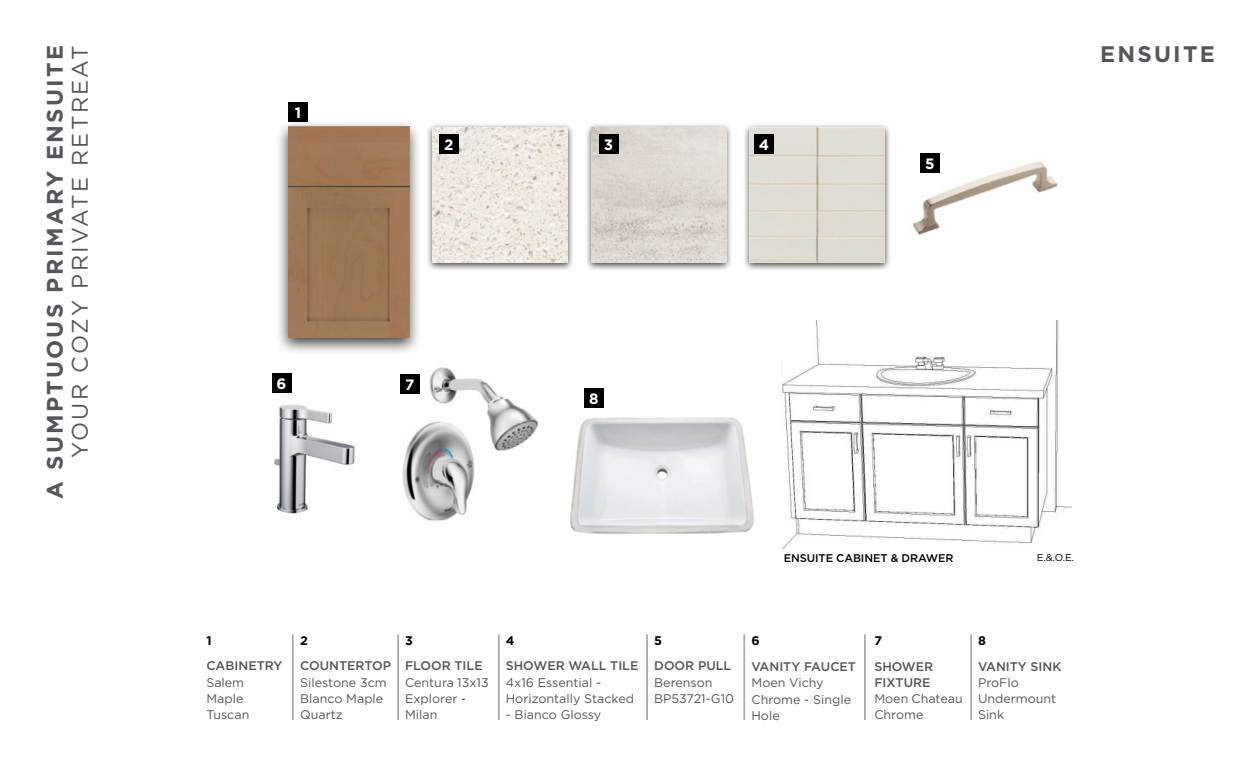
<style>
.page{position:relative;width:1260px;height:765px;background:#fff}
.page>*{position:absolute;margin:0;border:0;box-sizing:border-box;transform-origin:0 0}
.t1{font:700 22.5px "Gotham";letter-spacing:.1em;color:#54565a}
.t2{font:22.5px "Gotham";letter-spacing:.1em;color:#54565a}
.t3{font:700 15px "Gotham";color:#fff}
.t4{font:12.5px/16.2px "Gotham";color:#525558}
.t5{font:500 12.5px/16.2px "Gotham";color:#525558}
.t6{font:700 12.5px "Gotham";color:#000}
.t7{font:500 11.12px "Gotham";letter-spacing:-.01em;color:#000}
.t8{font:10px "Gotham";color:#000}
</style>
<div class="page">
<img style="left:570px;top:417px;width:185px;height:118px">
<img style="left:913px;top:161px;width:145px;height:74px">
<img style="left:781px;top:320px;width:291px;height:229px">
<img style="left:429px;top:367px;width:109px;height:84px">
<img style="left:402px;top:416px;width:75px;height:105px">
<hr style="left:292px;top:634px;width:2px;height:86px;background:#a7a9ac">
<hr style="left:397px;top:634px;width:2px;height:86px;background:#a7a9ac">
<hr style="left:646px;top:634px;width:2px;height:86px;background:#a7a9ac">
<hr style="left:498px;top:634px;width:2px;height:86px;background:#a7a9ac">
<hr style="left:743px;top:634px;width:2px;height:86px;background:#a7a9ac">
<hr style="left:864px;top:634px;width:2px;height:86px;background:#a7a9ac">
<hr style="left:970px;top:634px;width:2px;height:86px;background:#a7a9ac">
<img style="left:274px;top:405px;width:81px;height:109px">
<div style="left:743px;top:124px;width:148px;height:148px;background:#000;opacity:.75"></div>
<img style="left:749px;top:128px;width:135px;height:134px">
<div style="left:426px;top:123px;width:149px;height:149px;background:#000;opacity:.75"></div>
<img style="left:433px;top:127px;width:135px;height:135px">
<div style="left:584px;top:123px;width:149px;height:149px;background:#000;opacity:.75"></div>
<img style="left:591px;top:127px;width:135px;height:135px">
<div style="left:439px;top:134px;width:20px;height:20px;background:#000"></div>
<div style="left:599px;top:134px;width:19px;height:20px;background:#000"></div>
<div style="left:920px;top:153px;width:20px;height:20px;background:#000"></div>
<div style="left:754px;top:135px;width:20px;height:19px;background:#000"></div>
<div style="left:400px;top:374px;width:19px;height:20px;background:#000"></div>
<div style="left:584px;top:388px;width:20px;height:19px;background:#000"></div>
<div style="left:272px;top:373px;width:19px;height:20px;background:#000"></div>
<div style="left:275px;top:119px;width:147px;height:236px;background:#000;opacity:.75"></div>
<img style="left:288px;top:126px;width:121px;height:212px">
<div style="left:288px;top:103px;width:20px;height:19px;background:#000"></div>
<h1 class="t1" style="left:40px;top:499px;width:456px;rotate:-90deg">A SUMPTUOUS PRIMARY ENSUITE</h1>
<h1 class="t2" style="left:66px;top:458px;width:415px;rotate:-90deg">YOUR COZY PRIVATE RETREAT</h1>
<p class="t3" style="left:295px;top:103px;width:8px">1</p>
<p class="t3" style="left:444px;top:135px;width:11px">2</p>
<p class="t3" style="left:604px;top:135px;width:11px">3</p>
<p class="t3" style="left:759px;top:135px;width:12px">4</p>
<p class="t3" style="left:925px;top:154px;width:11px">5</p>
<h1 class="t1" style="left:1100px;top:39px;width:116px">ENSUITE</h1>
<p class="t3" style="left:277px;top:374px;width:11px">6</p>
<p class="t3" style="left:405px;top:375px;width:11px">7</p>
<p class="t3" style="left:589px;top:388px;width:11px">8</p>
<p class="t7" style="left:784px;top:551px;width:171px">ENSUITE CABINET &amp; DRAWER</p>
<p class="t8" style="left:1037px;top:552px;width:39px">E.&amp;.O.E.</p>
<p class="t6" style="left:206px;top:632px;width:7px">1</p>
<p class="t6" style="left:300px;top:632px;width:9px">2</p>
<p class="t6" style="left:405px;top:632px;width:9px">3</p>
<p class="t6" style="left:506px;top:632px;width:10px">4</p>
<p class="t6" style="left:654px;top:632px;width:9px">5</p>
<p class="t6" style="left:751px;top:632px;width:10px">6</p>
<p class="t6" style="left:874px;top:632px;width:9px">7</p>
<p class="t6" style="left:978px;top:632px;width:9px">8</p>
<p class="t5" style="left:751px;top:658px;width:106px">VANITY FAUCET</p>
<p class="t4" style="left:751px;top:675px;width:101px">Moen Vichy<br>Chrome - Single<br>Hole</p>
<p class="t5" style="left:206px;top:658px;width:78px">CABINETRY</p>
<p class="t4" style="left:206px;top:674px;width:45px">Salem<br>Maple<br>Tuscan</p>
<p class="t5" style="left:506px;top:658px;width:134px">SHOWER WALL TILE</p>
<p class="t4" style="left:506px;top:674px;width:130px">4x16 Essential -<br>Horizontally Stacked</p>
<p class="t4" style="left:506px;top:706px;width:97px">- Bianco Glossy</p>
<p class="t5" style="left:654px;top:658px;width:79px">DOOR PULL</p>
<p class="t4" style="left:654px;top:674px;width:81px">Berenson<br>BP53721-G10</p>
<p class="t5" style="left:300px;top:658px;width:93px">COUNTERTOP</p>
<p class="t4" style="left:300px;top:674px;width:88px">Silestone 3cm<br>Blanco Maple<br>Quartz</p>
<p class="t5" style="left:405px;top:658px;width:79px">FLOOR TILE</p>
<p class="t4" style="left:405px;top:674px;width:85px">Centura 13x13<br>Explorer -<br>Milan</p>
<p class="t5" style="left:874px;top:658px;width:61px">SHOWER<br>FIXTURE</p>
<p class="t4" style="left:874px;top:690px;width:90px">Moen Chateau<br>Chrome</p>
<p class="t5" style="left:978px;top:658px;width:85px">VANITY SINK</p>
<p class="t4" style="left:978px;top:674px;width:80px">ProFlo<br>Undermount<br>Sink</p>
</div>
